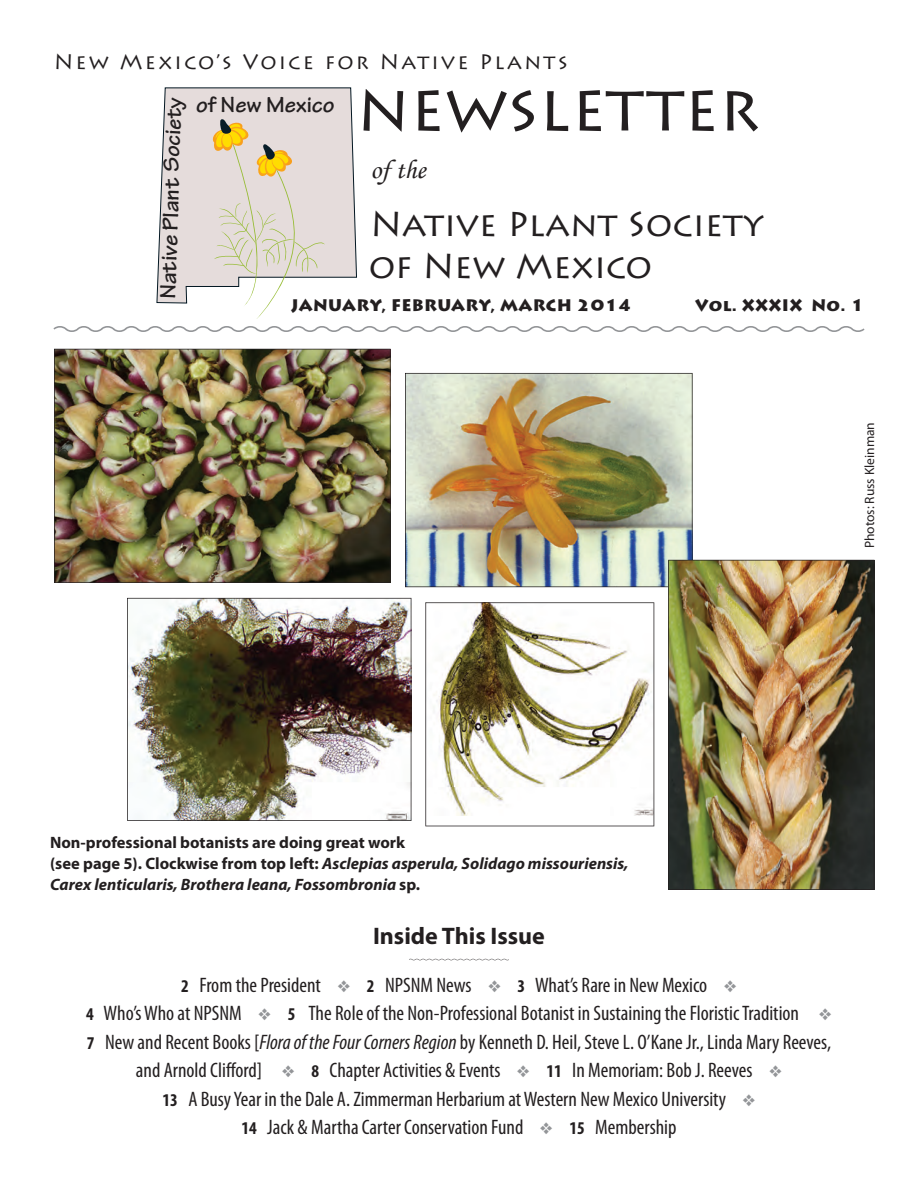
<style>
.page{position:relative;width:918px;height:1188px;background:#fff}
.page>*{position:absolute;margin:0;border:0;box-sizing:border-box;transform-origin:0 0}
.t1{font:66px "Lithos Pro";color:#231f20}
.t2{font:34.5px "Lithos Pro";color:#231f20}
.t3{font:27px "Monotype Corsiva";color:#231f20}
.t4{font:700 24px "Myriad Pro";color:#231f20}
.t5{font:700 23.4px "Tekton Pro";color:#231f20}
.t6{font:condensed 21px/28.5px "Myriad Pro";color:#231f20;text-align:center}
.t7{font:21px "Lithos Pro";letter-spacing:.11em;color:#231f20}
.t8{font:italic 700 16.5px/21px "Myriad Pro";color:#231f20}
.t9{font:900 16.5px "Lithos Pro";letter-spacing:.02em;color:#231f20}
.t10{font:13.5px "Myriad Pro";color:#231f20}
.s1{font-style:normal}
.s2{font-weight:700;font-size:18px}
.s3{color:#939598}
.s4{font-style:italic}
</style>
<div class="page">
<svg style="left:425px;top:602px;width:229px;height:224px"></svg>
<svg style="left:53px;top:326px;width:812px;height:6px"></svg>
<svg style="left:156px;top:87px;width:201px;height:232px"></svg>
<svg style="left:409px;top:959px;width:100px;height:1px"></svg>
<img style="left:405px;top:373px;width:288px;height:214px">
<img style="left:668px;top:560px;width:206px;height:330px">
<img style="left:127px;top:598px;width:284px;height:223px">
<img style="left:54px;top:349px;width:337px;height:234px">
<p class="t7" style="left:54px;top:50px;width:515px">New Mexico’s Voice for Native Plants</p>
<p class="t5" style="left:196px;top:90px;width:140px">of New Mexico</p>
<h1 class="t1" style="left:357px;top:70px;width:404px">newsletter</h1>
<p class="t3" style="left:370px;top:156px;width:57px">of the</p>
<h2 class="t2" style="left:370px;top:204px;width:394px">Native Plant Society</h2>
<p class="t5" style="left:156px;top:171px;width:76px;rotate:-87deg">Society</p>
<p class="t5" style="left:153px;top:298px;width:123px;rotate:-88deg">Native Plant</p>
<h2 class="t2" style="left:369px;top:246px;width:285px">of New Mexico</h2>
<p class="t9" style="left:291px;top:296px;width:342px">JANUARY, FEBRUARY, MARCH 2014</p>
<p class="t9" style="left:695px;top:296px;width:170px">Vol. XXXIX No. 1</p>
<p class="t10" style="left:864px;top:548px;width:128px;rotate:-90deg">Photos: Russ Kleinman</p>
<p class="t8" style="left:50px;top:833px;width:580px"><span class="s1">Non-professional botanists are doing great work<br>(see page 5). Clockwise from top left:</span> Asclepias asperula, Solidago missouriensis,<br>Carex lenticularis, Brothera leana, Fossombronia <span class="s1">sp.</span></p>
<p class="t4" style="left:373px;top:927px;width:173px">Inside This Issue</p>
<p class="t6" style="left:86px;top:973px;width:747px"><span class="s2">2</span> From the President <span class="s3">❖</span> <span class="s2">2</span> NPSNM News <span class="s3">❖</span> <span class="s2">3</span> What’s Rare in New Mexico <span class="s3">❖<br></span><span class="s2">4</span> Who’s Who at NPSNM <span class="s3">❖</span> <span class="s2">5</span> The Role of the Non-Professional Botanist in Sustaining the Floristic Tradition <span class="s3">❖ </span><span class="s2">7</span> New and Recent Books [ <span class="s4">Flora of the Four Corners Region</span> by Kenneth D. Heil, Steve L. O’Kane Jr., Linda Mary Reeves, and Arnold Clifford] <span class="s3">❖</span> <span class="s2">8</span> Chapter Activities &amp; Events <span class="s3">❖</span> <span class="s2">11</span> In Memoriam: Bob J. Reeves <span class="s3">❖<br></span><span class="s2">13</span> A Busy Year in the Dale A. Zimmerman Herbarium at Western New Mexico University <span class="s3">❖<br></span><span class="s2">14</span> Jack &amp; Martha Carter Conservation Fund <span class="s3">❖</span> <span class="s2">15</span> Membership</p>
</div>
